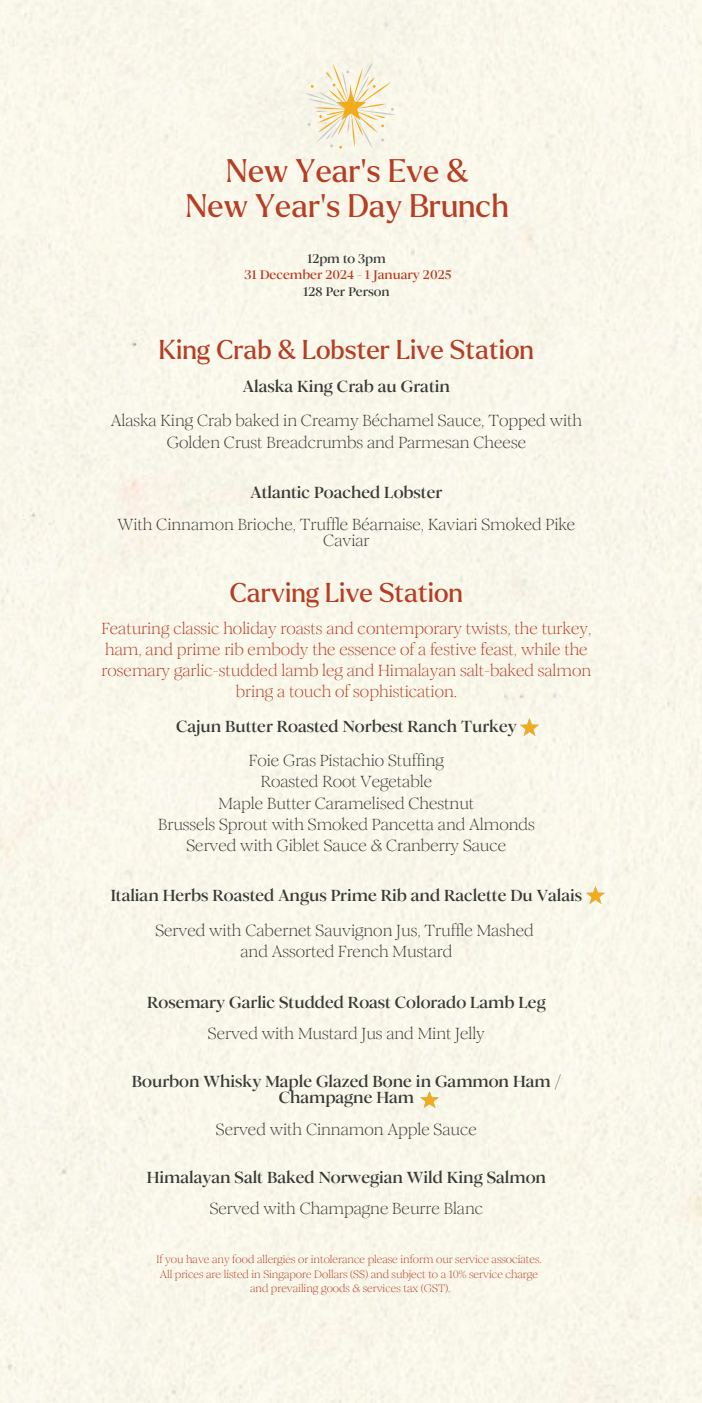
<style>
.page{position:relative;width:702px;height:1403px;background:#fff}
.page>*{position:absolute;margin:0;border:0;box-sizing:border-box;transform-origin:0 0}
.t1{font:31.8px/34.5px "Larken";color:#b53e25;text-align:center}
.t2{font:26.55px "Larken";color:#b53e25}
.t3{font:15.9px/21.1px "Romie";color:#373a36;text-align:center}
.t4{font:700 15.9px/15.9px "Romie";color:#373a36;text-align:center}
.t5{font:15.9px/21.1px "Romie";color:#b53e25;text-align:center}
.t6{font:700 12.45px/16.5px "Romie";color:#b53e25;text-align:center}
.t7{font:10.65px "Romie";color:#b53e25}
.s1{color:#373a36}
</style>
<div class="page">
<img style="left:521px;top:719px;width:18px;height:17px">
<img style="left:420px;top:1091px;width:18px;height:17px">
<img style="left:586px;top:887px;width:18px;height:17px">
<svg style="left:305px;top:63px;width:91px;height:86px;background:#f4ebd2"></svg>
<p class="t1" style="left:186px;top:155px;width:325px">New Year’s Eve &amp;<br>New Year‘s Day Brunch</p>
<h4 class="t6" style="left:245px;top:250px;width:208px"><span class="s1">12pm to 3pm<br></span>31 December 2024 - 1 January 2025<br><span class="s1">128 Per Person</span></h4>
<h3 class="t2" style="left:159px;top:337px;width:377px">King Crab &amp; Lobster Live Station</h3>
<h5 class="t4" style="left:243px;top:378px;width:208px">Alaska King Crab au Gratin</h5>
<h2 class="t3" style="left:111px;top:410px;width:473px">Alaska King Crab baked in Creamy Béchamel Sauce, Topped with<br>Golden Crust Breadcrumbs and Parmesan Cheese</h2>
<h3 class="t4" style="left:251px;top:484px;width:193px">Atlantic Poached Lobster</h3>
<h4 class="t3" style="left:117px;top:516px;width:459px;line-height:15.9px">With Cinnamon Brioche, Truffle Béarnaise, Kaviari Smoked Pike<br>Caviar</h4>
<h3 class="t2" style="left:230px;top:579px;width:235px">Carving Live Station</h3>
<h4 class="t5" style="left:101px;top:617px;width:492px">Featuring classic holiday roasts and contemporary twists, the turkey, ham, and prime rib embody the essence of a festive feast, while the rosemary garlic-studded lamb leg and Himalayan salt-baked salmon bring a touch of sophistication.</h4>
<h2 class="t4" style="left:176px;top:718px;width:342px">Cajun Butter Roasted Norbest Ranch Turkey</h2>
<h4 class="t3" style="left:158px;top:750px;width:378px">Foie Gras Pistachio Stuffing<br>Roasted Root Vegetable<br>Maple Butter Caramelised Chestnut<br>Brussels Sprout with Smoked Pancetta and Almonds Served with Giblet Sauce &amp; Cranberry Sauce</h4>
<h3 class="t4" style="left:111px;top:888px;width:473px">Italian Herbs Roasted Angus Prime Rib and Raclette Du Valais</h3>
<h4 class="t3" style="left:155px;top:920px;width:380px">Served with Cabernet Sauvignon Jus, Truffle Mashed and Assorted French Mustard</h4>
<h3 class="t4" style="left:147px;top:994px;width:400px">Rosemary Garlic Studded Roast Colorado Lamb Leg</h3>
<h4 class="t3" style="left:208px;top:1023px;width:278px">Served with Mustard Jus and Mint Jelly</h4>
<h3 class="t4" style="left:132px;top:1074px;width:431px">Bourbon Whisky Maple Glazed Bone in Gammon Ham /<br>Champagne Ham</h3>
<h4 class="t3" style="left:216px;top:1119px;width:262px">Served with Cinnamon Apple Sauce</h4>
<h3 class="t4" style="left:147px;top:1169px;width:401px">Himalayan Salt Baked Norwegian Wild King Salmon</h3>
<h4 class="t3" style="left:210px;top:1198px;width:275px">Served with Champagne Beurre Blanc</h4>
<p class="t7" style="left:156px;top:1253px;width:387px">If you have any food allergies or intolerance please inform our service associates.</p>
<p class="t7" style="left:160px;top:1267px;width:380px">All prices are listed in Singapore Dollars (S$) and subject to a 10% service charge</p>
<h1 class="t7" style="left:250px;top:1281px;width:202px">and prevailing goods &amp; services tax (GST).</h1>
</div>
